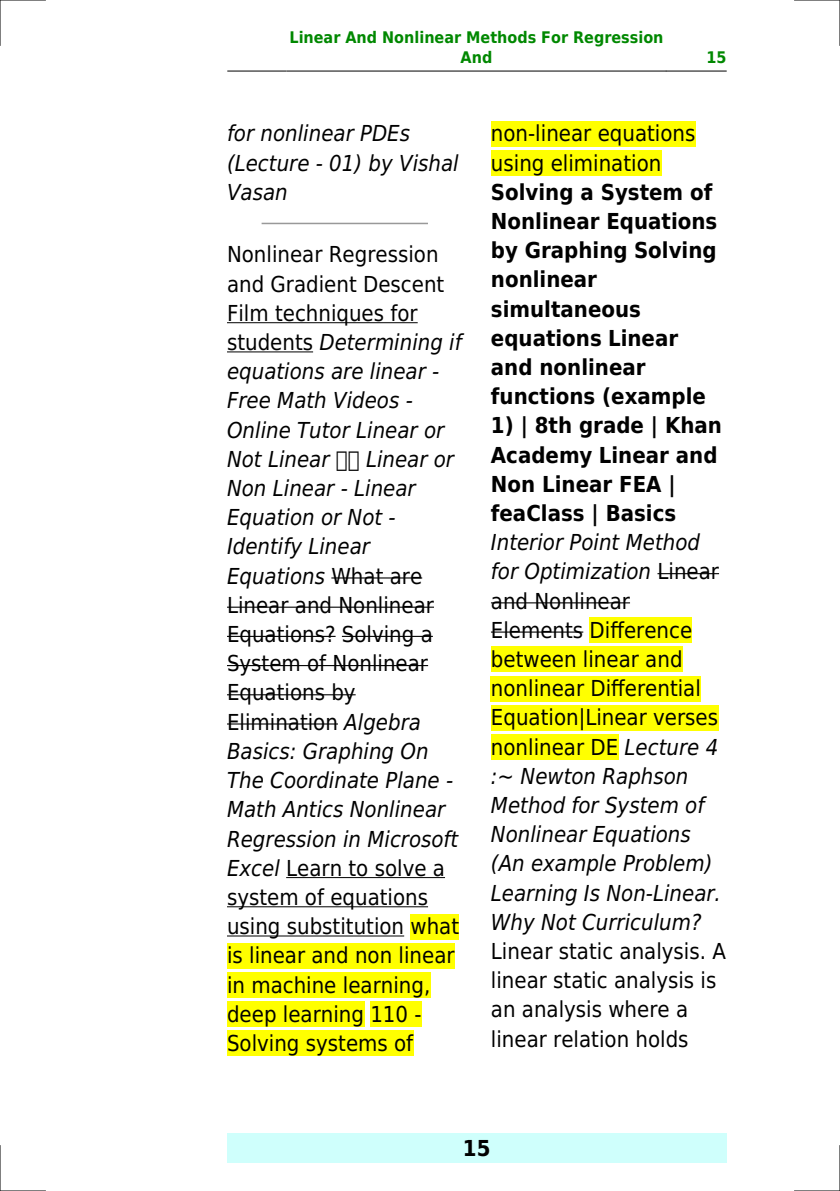
<style>
.page{position:relative;width:840px;height:1191px;background:#fff}
.page>*{position:absolute;margin:0;border:0;box-sizing:border-box;transform-origin:0 0}
.t1{font:22px/29.2px "DejaVu Sans Condensed";color:#000}
.t2{font:italic 22px/29.2px "DejaVu Sans Condensed";color:#000}
.t3{font:700 22px/29.2px "DejaVu Sans Condensed";color:#000}
.t4{font:700 16px/19.2px "DejaVu Sans Condensed";color:#080;text-align:center}
.s1{font-style:normal}
.s2{font-style:italic}
</style>
<div class="page">
<hr style="left:227px;top:71px;width:59px;height:1px;background:#000">
<hr style="left:287px;top:71px;width:378px;height:1px;background:#000">
<hr style="left:666px;top:71px;width:59px;height:1px;background:#000">
<div style="left:227px;top:1133px;width:499px;height:29px;background:#cffffc"></div>
<hr style="left:262px;top:223px;width:165px;height:1px;background:#999">
<hr style="left:227px;top:322px;width:190px;height:1px;background:#000">
<hr style="left:227px;top:351px;width:86px;height:1px;background:#000">
<hr style="left:331px;top:577px;width:91px;height:1px;background:#000">
<hr style="left:227px;top:606px;width:207px;height:2px;background:#000">
<hr style="left:227px;top:636px;width:108px;height:1px;background:#000">
<hr style="left:342px;top:636px;width:90px;height:1px;background:#000">
<hr style="left:227px;top:665px;width:201px;height:1px;background:#000">
<hr style="left:227px;top:694px;width:128px;height:1px;background:#000">
<hr style="left:227px;top:723px;width:111px;height:1px;background:#000">
<hr style="left:286px;top:877px;width:159px;height:1px;background:#000">
<hr style="left:227px;top:906px;width:201px;height:1px;background:#000">
<hr style="left:227px;top:935px;width:177px;height:1px;background:#000">
<div style="left:410px;top:913px;width:49px;height:26px;background:#ff0"></div>
<div style="left:227px;top:943px;width:227px;height:25px;background:#ff0"></div>
<div style="left:227px;top:972px;width:203px;height:25px;background:#ff0"></div>
<div style="left:227px;top:1001px;width:137px;height:26px;background:#ff0"></div>
<div style="left:370px;top:1001px;width:51px;height:26px;background:#ff0"></div>
<div style="left:227px;top:1030px;width:186px;height:26px;background:#ff0"></div>
<div style="left:490px;top:121px;width:205px;height:25px;background:#ff0"></div>
<div style="left:490px;top:150px;width:171px;height:26px;background:#ff0"></div>
<hr style="left:657px;top:573px;width:61px;height:1px;background:#000">
<hr style="left:490px;top:602px;width:139px;height:1px;background:#000">
<hr style="left:490px;top:631px;width:93px;height:1px;background:#000">
<div style="left:589px;top:617px;width:102px;height:26px;background:#ff0"></div>
<div style="left:490px;top:646px;width:192px;height:26px;background:#ff0"></div>
<div style="left:490px;top:676px;width:210px;height:25px;background:#ff0"></div>
<div style="left:490px;top:705px;width:227px;height:25px;background:#ff0"></div>
<div style="left:490px;top:734px;width:128px;height:26px;background:#ff0"></div>
<hr style="left:0;top:0;width:45px;height:1px;background:#000">
<hr style="left:794px;top:0;width:45px;height:1px;background:#000">
<hr style="left:0;top:1190px;width:45px;height:1px;background:#000">
<hr style="left:794px;top:1190px;width:45px;height:1px;background:#000">
<hr style="left:0;top:0;width:1px;height:45px;background:#000">
<hr style="left:0;top:1145px;width:1px;height:46px;background:#000">
<hr style="left:839px;top:0;width:1px;height:45px;background:#000">
<hr style="left:839px;top:1145px;width:1px;height:46px;background:#000">
<p class="t4" style="left:289px;top:28px;width:375px">Linear And Nonlinear Methods For Regression<br>And</p>
<p class="t4" style="left:706px;top:48px;width:22px">15</p>
<p class="t2" style="left:227px;top:119px;width:233px">for nonlinear PDEs (Lecture - 01) by Vishal<br>Vasan</p>
<p class="t2" style="left:227px;top:240px;width:236px"><span class="s1">Nonlinear Regression and Gradient Descent<br>Film techniques for students</span> Determining if equations are linear -<br>Free Math Videos -<br>Online Tutor Linear or<br>Not Linear</p>
<p class="t1" style="left:227px;top:444px;width:233px;text-indent:139px"><span class="s2">Linear or<br>Non Linear - Linear<br>Equation or Not -<br>Identify Linear<br>Equations</span> What are<br>Linear and Nonlinear<br>Equations? Solving a<br>System of Nonlinear<br>Equations by<br>Elimination <span class="s2">Algebra<br>Basics: Graphing On<br>The Coordinate Plane -<br>Math Antics Nonlinear<br>Regression in Microsoft<br>Excel</span> Learn to solve a system of equations using substitution what is linear and non linear in machine learning, deep learning 110 -<br>Solving systems of</p>
<p class="t1" style="left:490px;top:119px;width:206px">non-linear equations using elimination</p>
<p class="t3" style="left:490px;top:177px;width:228px">Solving a System of<br>Nonlinear Equations by Graphing Solving nonlinear simultaneous equations Linear and nonlinear functions (example</p>
<p class="t3" style="left:490px;top:411px;width:232px">1) | 8th grade | Khan<br>Academy Linear and<br>Non Linear FEA | feaClass | Basics</p>
<p class="t2" style="left:490px;top:528px;width:231px">Interior Point Method for Optimization <span class="s1">Linear and Nonlinear<br>Elements Difference between linear and nonlinear Differential<br>Equation|Linear verses nonlinear DE</span> Lecture 4 :~ Newton Raphson<br>Method for System of<br>Nonlinear Equations (An example Problem)<br>Learning Is Non-Linear.<br>Why Not Curriculum?</p>
<p class="t1" style="left:490px;top:936px;width:236px">Linear static analysis. A linear static analysis is an analysis where a linear relation holds</p>
<p class="t3" style="left:462px;top:1133px;width:29px">15</p>
</div>
